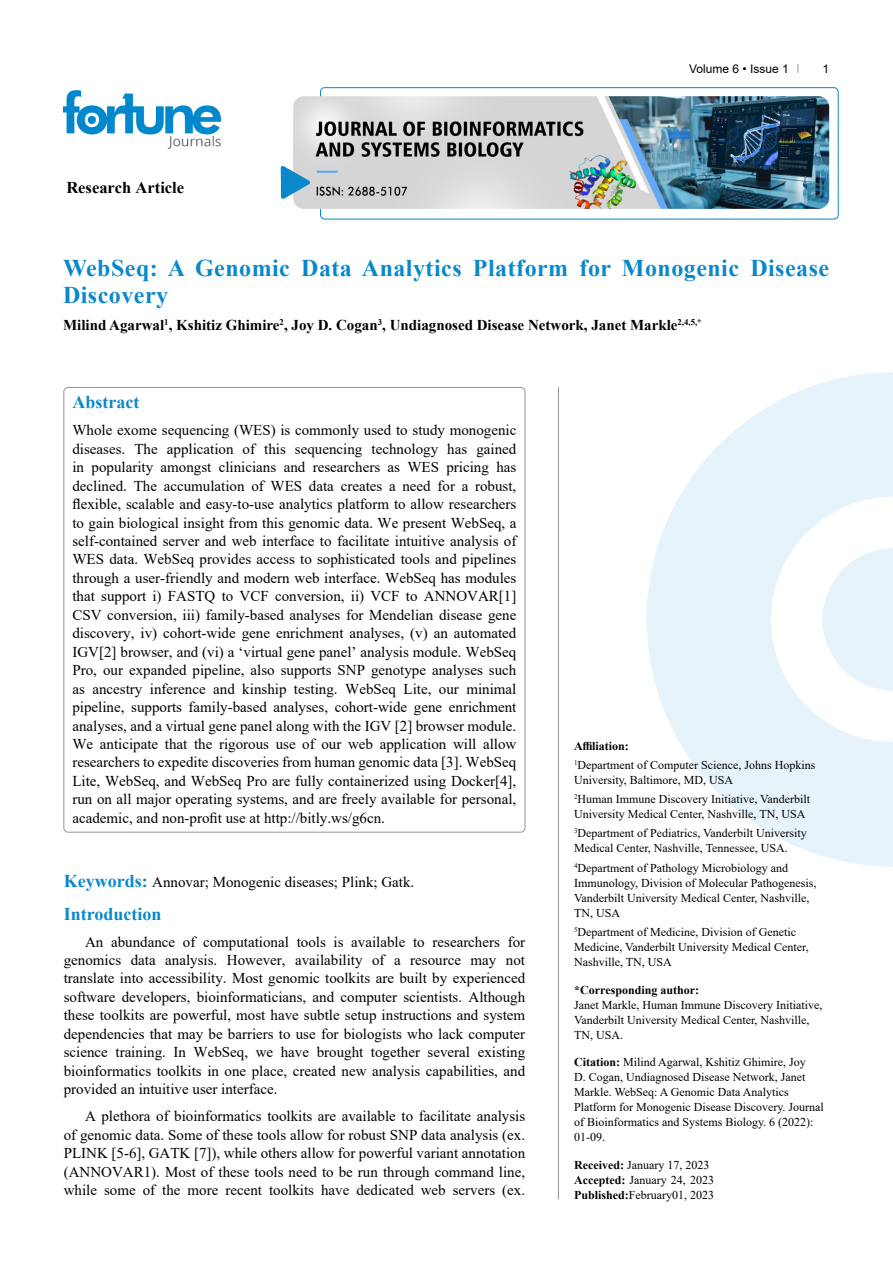
<style>
.page{position:relative;width:893px;height:1263px;background:#fff}
.page>*{position:absolute;margin:0;border:0;box-sizing:border-box;transform-origin:0 0}
.t1{font:700 24px/27px "Times New Roman";letter-spacing:.02em;color:#0a88ca}
.t2{font:700 18px "Times New Roman";color:#0a88ca}
.t3{font:700 16.5px "Times New Roman";color:#000}
.t4{font:15px/18.5px "Times New Roman";color:#000;text-align:justify}
.t5{font:700 15px "Times New Roman";color:#000}
.t6{font:12px/15px "Times New Roman";color:#000}
.t7{font:700 12px "Times New Roman";color:#000}
.t8{font:12px "Arial";color:#000}
.s1{font-weight:700;font-size:18px;color:#0a88ca}
.s2{font-weight:700}
.s3{font-style:inherit}
</style>
<div class="page">
<div style="left:320px;top:87px;width:518px;height:132px;border:1px solid #0a88ca;border-radius:4px"></div>
<img style="left:64px;top:90px;width:157px;height:59px">
<img style="left:293px;top:96px;width:536px;height:113px">
<svg style="left:281px;top:166px;width:29px;height:33px"></svg>
<svg style="left:647px;top:372px;width:246px;height:494px;fill:#e6f3fa"></svg>
<svg style="left:822px;top:548px;width:71px;height:143px"></svg>
<hr style="left:558px;top:387px;width:1px;height:812px;background:#939598">
<p class="t3" style="left:66px;top:175px;width:119px">Research Article</p>
<p class="t8" style="left:689px;top:60px;width:101px">Volume 6 • Issue 1</p>
<p class="t8" style="left:822px;top:60px;width:8px">1</p>
<h1 class="t1" style="left:63px;top:254px;width:768px">WebSeq: A Genomic Data Analytics Platform for Monogenic Disease<br>Discovery</h1>
<p class="t5" style="left:63px;top:314px;width:640px">Milind Agarwal<sup>1</sup>, Kshitiz Ghimire<sup>2</sup>, Joy D. Cogan<sup>3</sup>, Undiagnosed Disease Network, Janet Markle<sup>2,4,5,*</sup></p>
<p class="t2" style="left:72px;top:389px;width:68px">Abstract</p>
<p class="t4" style="left:72px;top:421px;width:445px">Whole exome sequencing (WES) is commonly used to study monogenic diseases. The application of this sequencing technology has gained in popularity amongst clinicians and researchers as WES pricing has declined. The accumulation of WES data creates a need for a robust, flexible, scalable and easy-to-use analytics platform to allow researchers to gain biological insight from this genomic data. We present WebSeq, a self-contained server and web interface to facilitate intuitive analysis of WES data. WebSeq provides access to sophisticated tools and pipelines through a user-friendly and modern web interface. WebSeq has modules that support i) FASTQ to VCF conversion, ii) VCF to ANNOVAR[1] CSV conversion, iii) family-based analyses for Mendelian disease gene discovery, iv) cohort-wide gene enrichment analyses, (v) an automated IGV[2] browser, and (vi) a ‘virtual gene panel’ analysis module. WebSeq Pro, our expanded pipeline, also supports SNP genotype analyses such as ancestry inference and kinship testing. WebSeq Lite, our minimal pipeline, supports family-based analyses, cohort-wide gene enrichment analyses, and a virtual gene panel along with the IGV [2] browser module.<br>We anticipate that the rigorous use of our web application will allow researchers to expedite discoveries from human genomic data [3]. WebSeq Lite, WebSeq, and WebSeq Pro are fully containerized using Docker[4], run on all major operating systems, and are freely available for personal, academic, and non-profit use at http://bitly.ws/g6cn.</p>
<p class="t4" style="left:64px;top:872px;width:352px"><span class="s1">Keywords:</span> Annovar; Monogenic diseases; Plink; Gatk.</p>
<p class="t2" style="left:64px;top:900px;width:99px">Introduction</p>
<p class="t4" style="left:64px;top:932px;width:463px;text-indent:21px">An abundance of computational tools is available to researchers for genomics data analysis. However, availability of a resource may not translate into accessibility. Most genomic toolkits are built by experienced software developers, bioinformaticians, and computer scientists. Although these toolkits are powerful, most have subtle setup instructions and system dependencies that may be barriers to use for biologists who lack computer science training. In WebSeq, we have brought together several existing bioinformatics toolkits in one place, created new analysis capabilities, and provided an intuitive user interface.</p>
<p class="t4" style="left:64px;top:1106px;width:463px;text-indent:21px">A plethora of bioinformatics toolkits are available to facilitate analysis of genomic data. Some of these tools allow for robust SNP data analysis (ex.<br>PLINK [5-6], GATK [7]), while others allow for powerful variant annotation (ANNOVAR1). Most of these tools need to be run through command line, while some of the more recent toolkits have dedicated web servers (ex.</p>
<p class="t6" style="left:574px;top:736px;width:243px;line-height:19.2px"><span class="s2">Affiliation:<br></span><sup>1</sup>Department of Computer Science, Johns Hopkins</p>
<p class="t6" style="left:574px;top:770px;width:238px;line-height:19.2px">University, Baltimore, MD, USA<br><sup>2</sup>Human Immune Discovery Initiative, Vanderbilt</p>
<p class="t6" style="left:574px;top:804px;width:234px;line-height:19.2px">University Medical Center, Nashville, TN, USA<br><sup>3</sup>Department of Pediatrics, Vanderbilt University</p>
<p class="t6" style="left:574px;top:838px;width:216px;line-height:19.2px">Medical Center, Nashville, Tennessee, USA.<br><sup>4</sup>Department of Pathology Microbiology and</p>
<p class="t6" style="left:574px;top:875px;width:244px">Immunology, Division of Molecular Pathogenesis,<br>Vanderbilt University Medical Center, Nashville,<br>TN, USA</p>
<p class="t6" style="left:574px;top:924px;width:236px"><sup>5</sup>Department of Medicine, Division of Genetic<br>Medicine, Vanderbilt University Medical Center,<br>Nashville, TN, USA</p>
<p class="t7" style="left:574px;top:981px;width:127px">*Corresponding author:</p>
<p class="t6" style="left:574px;top:997px;width:250px">Janet Markle, Human Immune Discovery Initiative,<br>Vanderbilt University Medical Center, Nashville,<br>TN, USA.</p>
<p class="t6" style="left:574px;top:1054px;width:251px"><span class="s2">Citation:</span> Milind Agarwal, Kshitiz Ghimire, Joy<br>D. Cogan, Undiagnosed Disease Network, Janet Markle. WebSeq: A Genomic Data Analytics Platform for Monogenic Disease Discovery. Journal of Bioinformatics and Systems Biology. 6 (2022):<br>01-09.</p>
<p class="t6" style="left:574px;top:1157px;width:142px"><span class="s2">Received:</span> January 17, 2023<br><span class="s2">Accepted:</span> January 24, 2023<br><span class="s2">Published:</span><span class="s3">February0</span>1, 2023</p>
</div>
